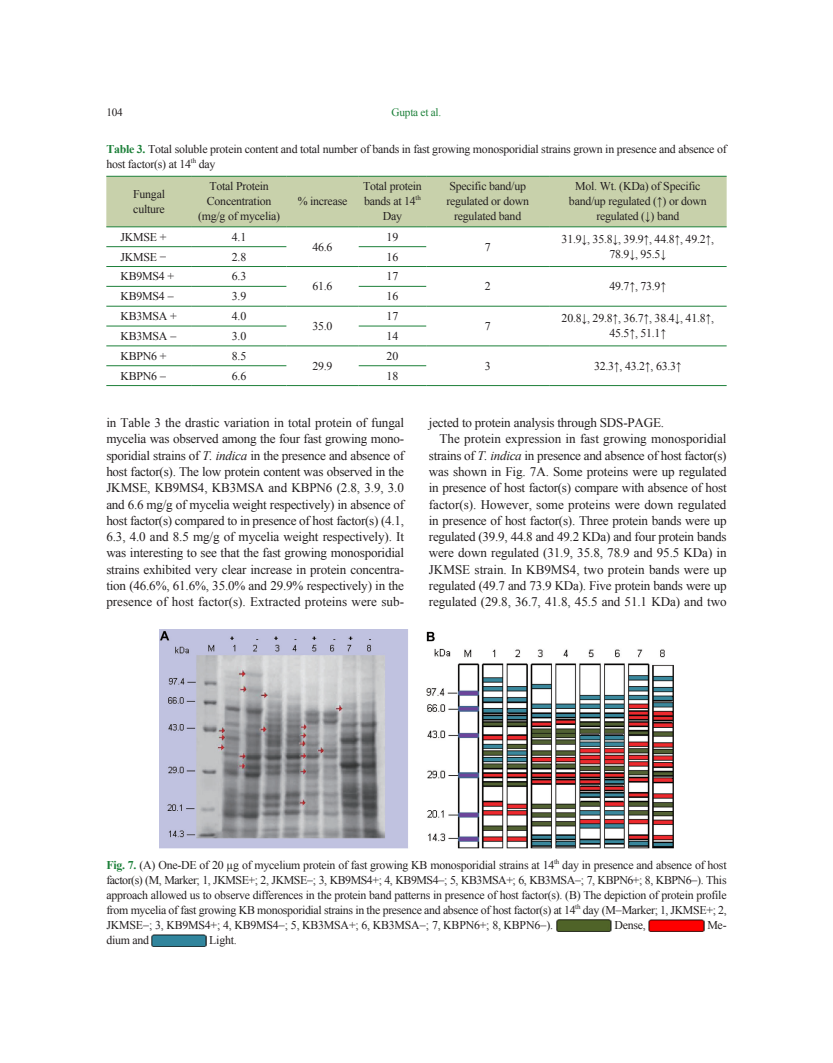
<style>
.page{position:relative;width:833px;height:1063px;background:#fff}
.page>*{position:absolute;margin:0;border:0;box-sizing:border-box;transform-origin:0 0}
.본문-1{font:13.12px/16.2px "Times New Roman";color:#231f20;text-align:justify}
.본문{font:13.12px/16.2px "Times New Roman";letter-spacing:-.01em;color:#231f20;text-align:justify}
.그림표설명{font:11.88px/15px "Times New Roman";letter-spacing:-.02em;color:#231f20}
.표내용{font:11.88px/15px "Times New Roman";letter-spacing:-.02em;color:#231f20;text-align:center}
.t1{font:11.25px "Times New Roman";letter-spacing:-.02em;color:#1c8039}
.t2{font:11.25px "Times New Roman";color:#231f20}
.s1{font-weight:700;color:#1c8039}
.s2{font-style:italic}
</style>
<div class="page">
<div style="left:106px;top:177px;width:620px;height:49px;background:#c8d1ab"></div>
<hr style="left:106px;top:176px;width:86px;height:1px;background:#1c8039">
<hr style="left:192px;top:176px;width:94px;height:1px;background:#1c8039">
<hr style="left:286px;top:176px;width:73px;height:1px;background:#1c8039">
<hr style="left:359px;top:176px;width:67px;height:1px;background:#1c8039">
<hr style="left:426px;top:176px;width:123px;height:1px;background:#1c8039">
<hr style="left:549px;top:176px;width:177px;height:1px;background:#1c8039">
<hr style="left:106px;top:226px;width:86px;height:1px;background:#1c8039">
<hr style="left:192px;top:226px;width:94px;height:1px;background:#1c8039">
<hr style="left:286px;top:226px;width:73px;height:1px;background:#1c8039">
<hr style="left:359px;top:226px;width:67px;height:1px;background:#1c8039">
<hr style="left:426px;top:226px;width:123px;height:1px;background:#1c8039">
<hr style="left:549px;top:226px;width:177px;height:1px;background:#1c8039">
<hr style="left:286px;top:385px;width:73px;height:1px;background:#1c8039">
<hr style="left:426px;top:385px;width:123px;height:1px;background:#1c8039">
<hr style="left:549px;top:385px;width:177px;height:1px;background:#1c8039">
<hr style="left:106px;top:385px;width:86px;height:1px;background:#1c8039">
<hr style="left:192px;top:385px;width:94px;height:1px;background:#1c8039">
<hr style="left:359px;top:385px;width:67px;height:1px;background:#1c8039">
<hr style="left:106px;top:246px;width:86px;height:1px;background:#1c8039">
<hr style="left:192px;top:246px;width:94px;height:1px;background:#1c8039">
<hr style="left:359px;top:246px;width:67px;height:1px;background:#1c8039">
<hr style="left:106px;top:266px;width:86px;height:1px;background:#1c8039">
<hr style="left:192px;top:266px;width:94px;height:1px;background:#1c8039">
<hr style="left:286px;top:266px;width:73px;height:1px;background:#1c8039">
<hr style="left:359px;top:266px;width:67px;height:1px;background:#1c8039">
<hr style="left:426px;top:266px;width:123px;height:1px;background:#1c8039">
<hr style="left:549px;top:266px;width:177px;height:1px;background:#1c8039">
<hr style="left:106px;top:286px;width:86px;height:1px;background:#1c8039">
<hr style="left:192px;top:286px;width:94px;height:1px;background:#1c8039">
<hr style="left:359px;top:286px;width:67px;height:1px;background:#1c8039">
<hr style="left:106px;top:306px;width:86px;height:1px;background:#1c8039">
<hr style="left:192px;top:306px;width:94px;height:1px;background:#1c8039">
<hr style="left:286px;top:306px;width:73px;height:1px;background:#1c8039">
<hr style="left:359px;top:306px;width:67px;height:1px;background:#1c8039">
<hr style="left:426px;top:306px;width:123px;height:1px;background:#1c8039">
<hr style="left:549px;top:306px;width:177px;height:1px;background:#1c8039">
<hr style="left:106px;top:326px;width:86px;height:1px;background:#1c8039">
<hr style="left:192px;top:326px;width:94px;height:1px;background:#1c8039">
<hr style="left:359px;top:326px;width:67px;height:1px;background:#1c8039">
<hr style="left:106px;top:346px;width:86px;height:1px;background:#1c8039">
<hr style="left:192px;top:346px;width:94px;height:1px;background:#1c8039">
<hr style="left:286px;top:346px;width:73px;height:1px;background:#1c8039">
<hr style="left:359px;top:346px;width:67px;height:1px;background:#1c8039">
<hr style="left:426px;top:346px;width:123px;height:1px;background:#1c8039">
<hr style="left:549px;top:346px;width:177px;height:1px;background:#1c8039">
<hr style="left:106px;top:366px;width:86px;height:1px;background:#1c8039">
<hr style="left:192px;top:366px;width:94px;height:1px;background:#1c8039">
<hr style="left:359px;top:366px;width:67px;height:1px;background:#1c8039">
<img style="left:160px;top:630px;width:513px;height:219px">
<img style="left:556px;top:920px;width:55px;height:11px">
<img style="left:649px;top:920px;width:55px;height:11px">
<img style="left:152px;top:935px;width:55px;height:11px">
<p class="t2" style="left:106px;top:104px;width:18px">104</p>
<p class="t1" style="left:391px;top:104px;width:51px">Gupta et al.</p>
<p class="그림표설명" style="left:106px;top:141px;width:622px"><span class="s1">Table 3.</span> Total soluble protein content and total number of bands in fast growing monosporidial strains grown in presence and absence of host factor(s) at 14<sup>th</sup> day</p>
<p class="표내용" style="left:133px;top:186px;width:33px;text-align:left">Fungal culture</p>
<p class="표내용" style="left:198px;top:179px;width:83px">Total Protein<br>Concentration (mg/g of mycelia)</p>
<p class="표내용" style="left:363px;top:179px;width:60px">Total protein bands at 14<sup>th<br></sup>Day</p>
<p class="표내용" style="left:446px;top:179px;width:84px">Specific band/up regulated or down regulated band</p>
<p class="표내용" style="left:569px;top:179px;width:139px">Mol. Wt. (KDa) of Specific band/up regulated (↑) or down regulated (↓) band</p>
<p class="표내용" style="left:298px;top:194px;width:51px">% increase</p>
<p class="표내용" style="left:120px;top:229px;width:47px">JKMSE +</p>
<p class="표내용" style="left:232px;top:229px;width:16px">4.1</p>
<p class="표내용" style="left:387px;top:229px;width:13px">19</p>
<p class="표내용" style="left:561px;top:231px;width:154px">31.9↓, 35.8↓, 39.9↑, 44.8↑, 49.2↑,</p>
<p class="표내용" style="left:312px;top:239px;width:22px">46.6</p>
<p class="표내용" style="left:485px;top:239px;width:7px">7</p>
<p class="표내용" style="left:120px;top:249px;width:38px">JKMSE</p>
<p class="표내용" style="left:232px;top:249px;width:16px">2.8</p>
<p class="표내용" style="left:387px;top:249px;width:13px">16</p>
<p class="표내용" style="left:609px;top:246px;width:58px">78.9↓, 95.5↓</p>
<p class="표내용" style="left:120px;top:269px;width:55px">KB9MS4 +</p>
<p class="표내용" style="left:232px;top:269px;width:16px">6.3</p>
<p class="표내용" style="left:312px;top:279px;width:22px">61.6</p>
<p class="표내용" style="left:387px;top:269px;width:13px">17</p>
<p class="표내용" style="left:485px;top:279px;width:7px">2</p>
<p class="표내용" style="left:609px;top:279px;width:58px">49.7↑, 73.9↑</p>
<p class="표내용" style="left:120px;top:289px;width:46px">KB9MS4</p>
<p class="표내용" style="left:232px;top:289px;width:16px">3.9</p>
<p class="표내용" style="left:387px;top:289px;width:13px">16</p>
<p class="표내용" style="left:120px;top:308px;width:58px">KB3MSA +</p>
<p class="표내용" style="left:232px;top:308px;width:16px">4.0</p>
<p class="표내용" style="left:312px;top:318px;width:22px">35.0</p>
<p class="표내용" style="left:387px;top:308px;width:13px">17</p>
<p class="표내용" style="left:561px;top:311px;width:154px">20.8↓, 29.8↑, 36.7↑, 38.4↓, 41.8↑,</p>
<p class="표내용" style="left:485px;top:318px;width:7px">7</p>
<p class="표내용" style="left:120px;top:328px;width:48px">KB3MSA</p>
<p class="표내용" style="left:232px;top:328px;width:16px">3.0</p>
<p class="표내용" style="left:387px;top:328px;width:13px">14</p>
<p class="표내용" style="left:609px;top:326px;width:58px">45.5↑, 51.1↑</p>
<p class="표내용" style="left:120px;top:348px;width:47px">KBPN6 +</p>
<p class="표내용" style="left:232px;top:348px;width:16px">8.5</p>
<p class="표내용" style="left:312px;top:358px;width:22px">29.9</p>
<p class="표내용" style="left:387px;top:348px;width:13px">20</p>
<p class="표내용" style="left:485px;top:358px;width:7px">3</p>
<p class="표내용" style="left:594px;top:358px;width:89px">32.3↑, 43.2↑, 63.3↑</p>
<p class="표내용" style="left:120px;top:368px;width:38px">KBPN6</p>
<p class="표내용" style="left:232px;top:368px;width:16px">6.6</p>
<p class="표내용" style="left:387px;top:368px;width:13px">18</p>
<p class="본문-1" style="left:106px;top:415px;width:299px">in Table 3 the drastic variation in total protein of fungal mycelia was observed among the four fast growing mono&shy;sporidial strains of <span class="s2">T. indica</span> in the presence and absence of host factor(s). The low protein content was observed in the JKMSE, KB9MS4, KB3MSA and KBPN6 (2.8, 3.9, 3.0 and 6.6 mg/g of mycelia weight respectively) in absence of host factor(s) compared to in presence of host factor(s) (4.1, 6.3, 4.0 and 8.5 mg/g of mycelia weight respectively). It was interesting to see that the fast growing monosporidial strains exhibited very clear increase in protein concentra&shy;tion (46.6%, 61.6%, 35.0% and 29.9% respectively) in the presence of host factor(s). Extracted proteins were sub-</p>
<p class="본문-1" style="left:429px;top:415px;width:237px">jected to protein analysis through SDS-PAGE.</p>
<p class="본문" style="left:429px;top:431px;width:299px;text-indent:11px">The protein expression in fast growing monosporidial strains of <span class="s2">T. indica</span> in presence and absence of host factor(s) was shown in Fig. 7A. Some proteins were up regulated in presence of host factor(s) compare with absence of host factor(s). However, some proteins were down regulated in presence of host factor(s). Three protein bands were up regulated (39.9, 44.8 and 49.2 KDa) and four protein bands were down regulated (31.9, 35.8, 78.9 and 95.5 KDa) in JKMSE strain. In KB9MS4, two protein bands were up regulated (49.7 and 73.9 KDa). Five protein bands were up regulated (29.8, 36.7, 41.8, 45.5 and 51.1 KDa) and two</p>
<p class="그림표설명" style="left:106px;top:857px;width:622px;text-align:justify"><span class="s1">Fig. 7.</span> (A) One-DE of 20 µg of mycelium protein of fast growing KB monosporidial strains at 14<sup>th</sup> day in presence and absence of host factor(s) (M, Marker; 1, JKMSE+; 2, JKMSE ; 3, KB9MS4+; 4, KB9MS4 ; 5, KB3MSA+; 6, KB3MSA ; 7, KBPN6+; 8, KBPN6 ). This approach allowed us to observe differences in the protein band patterns in presence of host factor(s). (B) The depiction of protein profile from mycelia of fast growing KB monosporidial strains in the presence and absence of host factor(s) at 14<sup>th</sup> day (M Marker; 1, JKMSE+; 2, JKMSE ; 3, KB9MS4+; 4, KB9MS4 ; 5, KB3MSA+; 6, KB3MSA ; 7, KBPN6+; 8, KBPN6 ).</p>
<p class="그림표설명" style="left:614px;top:917px;width:33px">Dense,</p>
<p class="그림표설명" style="left:707px;top:917px;width:21px">Me-</p>
<p class="그림표설명" style="left:106px;top:932px;width:44px">dium and</p>
<p class="그림표설명" style="left:209px;top:932px;width:29px">Light.</p>
</div>
